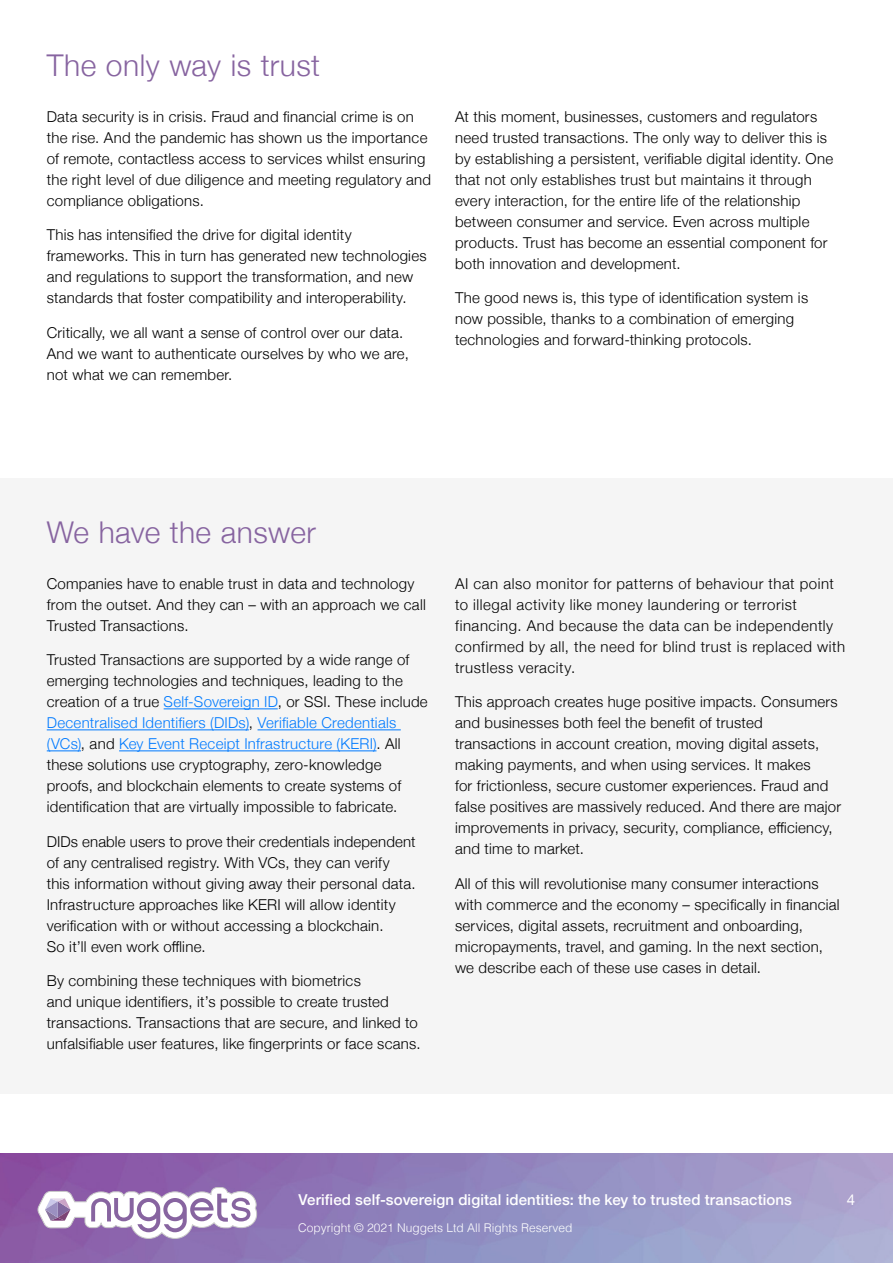
<style>
.page{position:relative;width:893px;height:1263px;background:#fff}
.page>*{position:absolute;margin:0;border:0;box-sizing:border-box;transform-origin:0 0}
.Body1{font:300 30px "Helvetica Neue";letter-spacing:.015em;color:#8764a0}
.Body1-2{font:300 15px/21px "Helvetica Neue";letter-spacing:.015em;color:#000}
.Body1-3{font:300 15px/21px "Helvetica Neue";letter-spacing:.035em;color:#000}
.t1{font:500 15px "Helvetica Neue";letter-spacing:.01em;color:#fff}
.t2{font:15px "Helvetica Neue";color:#fff}
.t3{font:300 12px "Helvetica";color:#fff}
.s1{color:#007aff}
</style>
<div class="page">
<img style="left:0;top:1154px;width:893px;height:109px">
<svg style="left:37px;top:1187px;width:220px;height:52px"></svg>
<div style="left:0;top:478px;width:893px;height:615px;background:#f5f5f5"></div>
<hr style="left:164px;top:708px;width:114px;height:1px;background:#007aff">
<hr style="left:47px;top:729px;width:202px;height:1px;background:#007aff">
<hr style="left:258px;top:729px;width:143px;height:1px;background:#007aff">
<hr style="left:47px;top:750px;width:34px;height:1px;background:#007aff">
<hr style="left:119px;top:750px;width:257px;height:1px;background:#007aff">
<p class="Body1" style="left:47px;top:41px;width:275px">The only way is trust</p>
<p class="Body1-2" style="left:47px;top:105px;width:386px">Data security is in crisis. Fraud and financial crime is on the rise. And the pandemic has shown us the importance of remote, contactless access to services whilst ensuring the right level of due diligence and meeting regulatory and compliance obligations.</p>
<p class="Body1-2" style="left:47px;top:223px;width:381px">This has intensified the drive for digital identity frameworks. This in turn has generated new technologies and regulations to support the transformation, and new standards that foster compatibility and interoperability.</p>
<p class="Body1-2" style="left:47px;top:321px;width:364px">Critically, we all want a sense of control over our data.<br>And we want to authenticate ourselves by who we are, not what we can remember.</p>
<p class="Body1-2" style="left:455px;top:105px;width:380px">At this moment, businesses, customers and regulators need trusted transactions. The only way to deliver this is by establishing a persistent, verifiable digital identity. One that not only establishes trust but maintains it through every interaction, for the entire life of the relationship between consumer and service. Even across multiple products. Trust has become an essential component for both innovation and development.</p>
<p class="Body1-2" style="left:455px;top:286px;width:355px">The good news is, this type of identification system is now possible, thanks to a combination of emerging technologies and forward-thinking protocols.</p>
<p class="Body1" style="left:47px;top:508px;width:271px">We have the answer</p>
<p class="Body1-2" style="left:47px;top:572px;width:380px">Companies have to enable trust in data and technology from the outset. And they can – with an approach we call<br>Trusted Transactions.</p>
<p class="Body1-2" style="left:47px;top:648px;width:382px">Trusted Transactions are supported by a wide range of emerging technologies and techniques, leading to the creation of a true <span class="s1">Self-Sovereign ID</span>, or SSI. These include <span class="s1">Decentralised Identifiers (DIDs)</span>, <span class="s1">Verifiable Credentials (VCs)</span>, and <span class="s1">Key Event Receipt Infrastructure (KERI)</span>. All these solutions use cryptography, zero-knowledge proofs, and blockchain elements to create systems of identification that are virtually impossible to fabricate.</p>
<p class="Body1-2" style="left:47px;top:830px;width:370px">DIDs enable users to prove their credentials independent of any centralised registry. With VCs, they can verify this information without giving away their personal data.<br>Infrastructure approaches like KERI will allow identity verification with or without accessing a blockchain.<br>So it’ll even work offline.</p>
<p class="Body1-2" style="left:47px;top:969px;width:375px">By combining these techniques with biometrics<br>and unique identifiers, it’s possible to create trusted transactions. Transactions that are secure, and linked to unfalsifiable user features, like fingerprints or face scans.</p>
<p class="Body1-3" style="left:455px;top:572px;width:392px">AI can also monitor for patterns of behaviour that point to illegal activity like money laundering or terrorist financing. And because the data can be independently confirmed by all, the need for blind trust is replaced with trustless veracity.</p>
<p class="Body1-2" style="left:455px;top:690px;width:388px">This approach creates huge positive impacts. Consumers and businesses both feel the benefit of trusted transactions in account creation, moving digital assets, making payments, and when using services. It makes<br>for frictionless, secure customer experiences. Fraud and false positives are massively reduced. And there are major improvements in privacy, security, compliance, efficiency, and time to market.</p>
<p class="Body1-2" style="left:455px;top:872px;width:386px">All of this will revolutionise many consumer interactions with commerce and the economy – specifically in financial services, digital assets, recruitment and onboarding, micropayments, travel, and gaming. In the next section, we describe each of these use cases in detail.</p>
<p class="t1" style="left:298px;top:1187px;width:495px">Verified self-sovereign digital identities: the key to trusted transactions</p>
<p class="t2" style="left:847px;top:1189px;width:10px">4</p>
<p class="t3" style="left:298px;top:1217px;width:276px">Copyright © 2021 Nuggets Ltd All Rights Reserved</p>
</div>
